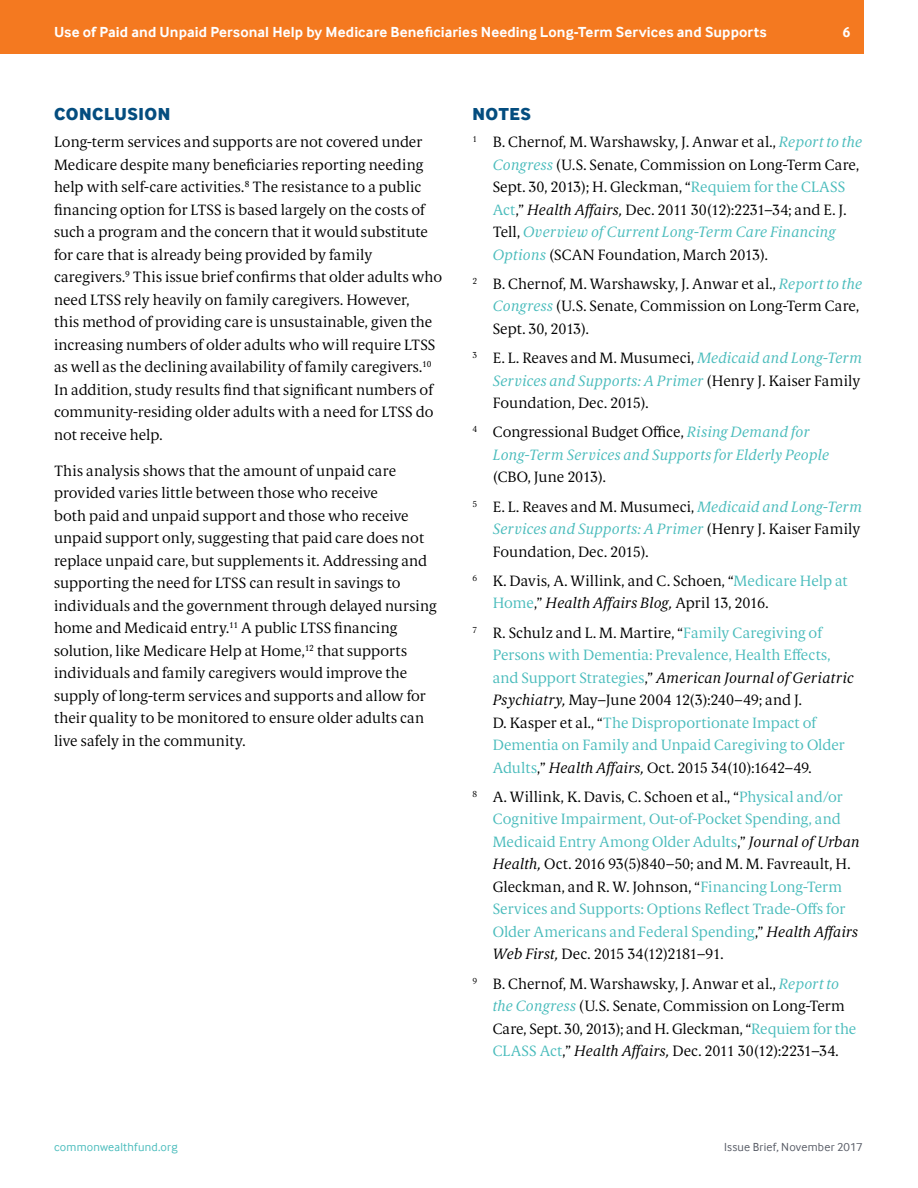
<style>
.page{position:relative;width:918px;height:1188px;background:#fff}
.page>*{position:absolute;margin:0;border:0;box-sizing:border-box;transform-origin:0 0}
.Heads_-_All_Caps{font:18px "Inter Face X Bold";letter-spacing:.03em;color:#044d7f}
.Body_Copy_-_No_Inden{font:300 15px/22.5px "Berlingske Serif Text";color:#000}
.EndNotes{font:300 15px/22.5px "Berlingske Serif Text";color:#000}
.EndNotes-2{font:300 15px/22.5px "Berlingske Serif Text";color:#4abcbc}
.EndNotes-3{font:italic 300 15px/22.5px "Berlingske Serif Text";letter-spacing:.01em;color:#4abcbc}
.t1{font:700 15px "Inter Face Da Ma";letter-spacing:.005em;color:#fff}
.t2{font:12px "Inter Face";letter-spacing:.02em;color:#5a5e68}
.t3{font:12px "Inter Face";letter-spacing:.02em;color:#4abcbc}
.s1{font-style:italic;color:#4abcbc}
.s2{color:#4abcbc}
.s3{font-style:italic}
.s4{font-style:normal;color:#000}
.s5{color:#000}
.s6{font-style:italic;color:#000}
</style>
<div class="page">
<div style="left:0;top:0;width:864px;height:54px;background:#f47920"></div>
<p class="t1" style="left:54px;top:24px;width:714px">Use of Paid and Unpaid Personal Help by Medicare Beneficiaries Needing Long-Term Services and Supports</p>
<p class="t1" style="left:842px;top:24px;width:10px">6</p>
<p class="Heads_-_All_Caps" style="left:54px;top:103px;width:118px">CONCLUSION</p>
<p class="Body_Copy_-_No_Inden" style="left:54px;top:130px;width:390px">Long-term services and supports are not covered under Medicare despite many beneficiaries reporting needing help with self-care activities.<sup>8</sup> The resistance to a public financing option for LTSS is based largely on the costs of such a program and the concern that it would substitute for care that is already being provided by family caregivers.<sup>9</sup> This issue brief confirms that older adults who need LTSS rely heavily on family caregivers. However,<br>this method of providing care is unsustainable, given the increasing numbers of older adults who will require LTSS as well as the declining availability of family caregivers.<sup>10<br></sup>In addition, study results find that significant numbers of community-residing older adults with a need for LTSS do not receive help.</p>
<p class="Body_Copy_-_No_Inden" style="left:54px;top:459px;width:384px">This analysis shows that the amount of unpaid care provided varies little between those who receive<br>both paid and unpaid support and those who receive unpaid support only, suggesting that paid care does not replace unpaid care, but supplements it. Addressing and supporting the need for LTSS can result in savings to individuals and the government through delayed nursing home and Medicaid entry.<sup>11</sup> A public LTSS financing solution, like Medicare Help at Home,<sup>12</sup> that supports individuals and family caregivers would improve the supply of long-term services and supports and allow for their quality to be monitored to ensure older adults can live safely in the community.</p>
<p class="Heads_-_All_Caps" style="left:472px;top:103px;width:60px">NOTES</p>
<p class="EndNotes" style="left:493px;top:130px;width:371px;text-indent:-20px"><sup>1</sup> B. Chernof, M. Warshawsky, J. Anwar et al., <span class="s1">Report to the Congress</span> (U.S. Senate, Commission on Long-Term Care, Sept. 30, 2013); H. Gleckman, “<span class="s2">Requiem for the CLASS Act</span>,” <span class="s3">Health Affairs,</span> Dec. 2011 30(12):2231–34; and E. J.<br>Tell, <span class="s1">Overview of Current Long-Term Care Financing Options</span> (SCAN Foundation, March 2013).</p>
<p class="EndNotes" style="left:493px;top:272px;width:371px;text-indent:-20px"><sup>2</sup> B. Chernof, M. Warshawsky, J. Anwar et al., <span class="s1">Report to the<br>Congress</span> (U.S. Senate, Commission on Long-Term Care,<br>Sept. 30, 2013).</p>
<p class="EndNotes" style="left:493px;top:346px;width:371px;text-align:justify;text-indent:-20px"><sup>3</sup> E. L. Reaves and M. Musumeci, <span class="s1">Medicaid and Long-Term Services and Supports: A Primer</span> (Henry J. Kaiser Family Foundation, Dec. 2015).</p>
<p class="EndNotes-3" style="left:493px;top:420px;width:338px;text-indent:-20px"><sup>4</sup> <span class="s4">Congressional Budget Office,</span> Rising Demand for<br>Long-Term Services and Supports for Elderly People <span class="s4">(CBO, June 2013).</span></p>
<p class="EndNotes" style="left:493px;top:495px;width:371px;text-align:justify;text-indent:-20px"><sup>5</sup> E. L. Reaves and M. Musumeci, <span class="s1">Medicaid and Long-Term Services and Supports: A Primer</span> (Henry J. Kaiser Family Foundation, Dec. 2015).</p>
<p class="EndNotes" style="left:493px;top:569px;width:356px;text-indent:-20px"><sup>6</sup> K. Davis, A. Willink, and C. Schoen, “<span class="s2">Medicare Help at<br>Home</span>,” <span class="s3">Health Affairs Blog,</span> April 13, 2016.</p>
<p class="EndNotes-2" style="left:493px;top:621px;width:362px;text-indent:-20px"><sup>7</sup> <span class="s5">R. Schulz and L. M. Martire, “</span>Family Caregiving of Persons with Dementia: Prevalence, Health Effects, and Support Strategies<span class="s5">,”</span> <span class="s6">American Journal of Geriatric Psychiatry,</span> <span class="s5">May–June 2004 12(3):240–49; and J.<br>D. Kasper et al., “</span>The Disproportionate Impact of Dementia on Family and Unpaid Caregiving to Older Adults<span class="s5">,”</span> <span class="s6">Health Affairs,</span> <span class="s5">Oct. 2015 34(10):1642–49.</span></p>
<p class="EndNotes-2" style="left:493px;top:785px;width:369px;text-indent:-20px"><sup>8</sup> <span class="s5">A. Willink, K. Davis, C. Schoen et al., “</span>Physical and/or Cognitive Impairment, Out-of-Pocket Spending, and Medicaid Entry Among Older Adults<span class="s5">,”</span> <span class="s6">Journal of Urban Health,</span> <span class="s5">Oct. 2016 93(5)840–50; and M. M. Favreault, H.<br>Gleckman, and R. W. Johnson, “</span>Financing Long-Term Services and Supports: Options Reflect Trade-Offs for Older Americans and Federal Spending<span class="s5">,”</span> <span class="s6">Health Affairs Web First,</span> <span class="s5">Dec. 2015 34(12)2181–91.</span></p>
<p class="EndNotes" style="left:493px;top:972px;width:365px;text-indent:-20px"><sup>9</sup> B. Chernof, M. Warshawsky, J. Anwar et al., <span class="s1">Report to the Congress</span> (U.S. Senate, Commission on Long-Term Care, Sept. 30, 2013); and H. Gleckman, “<span class="s2">Requiem for the CLASS Act</span>,” <span class="s3">Health Affairs,</span> Dec. 2011 30(12):2231–34.</p>
<p class="t3" style="left:54px;top:1140px;width:125px">commonwealthfund.org</p>
<p class="t2" style="left:724px;top:1140px;width:140px">Issue Brief, November 2017</p>
</div>
